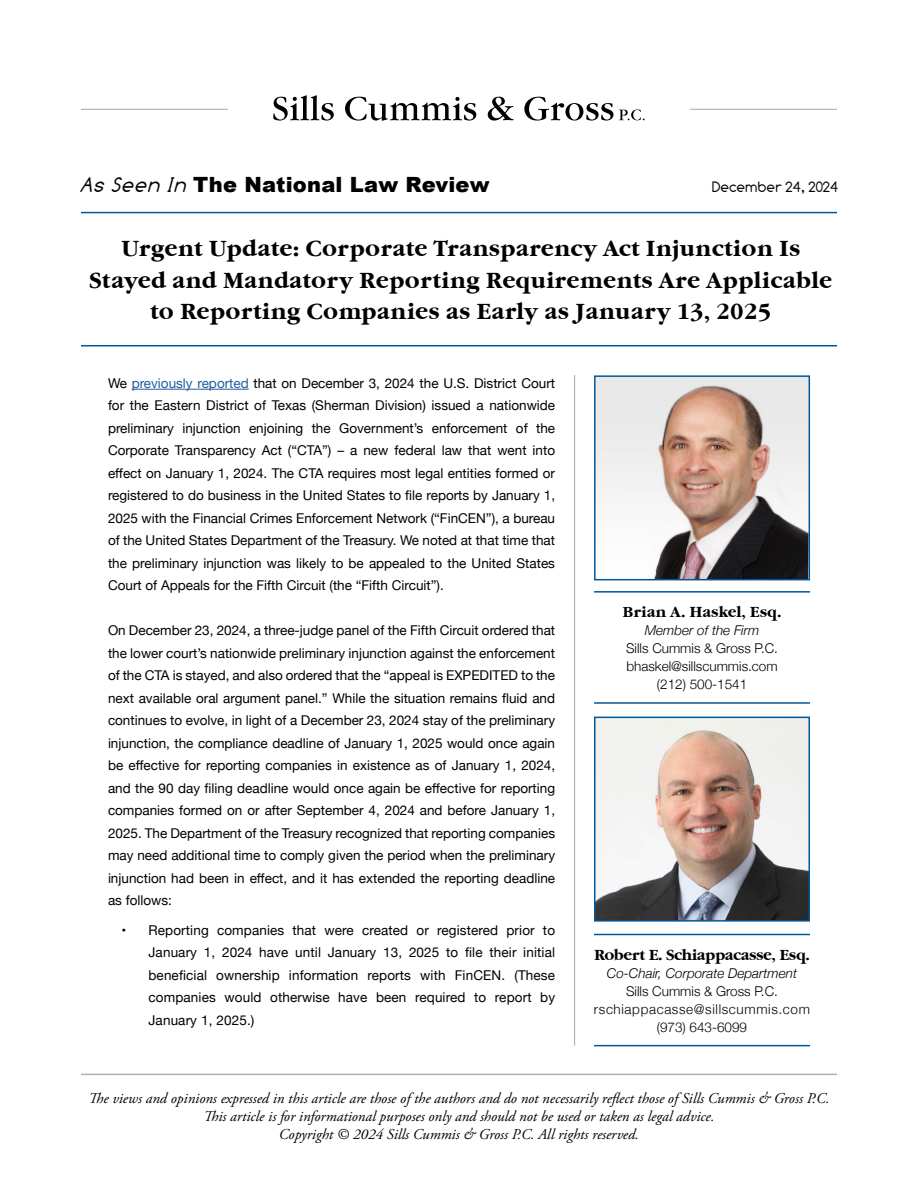
<style>
.page{position:relative;width:918px;height:1188px;background:#fff}
.page>*{position:absolute;margin:0;border:0;box-sizing:border-box;transform-origin:0 0}
.t1{font:700 22.5px/31.5px "Garamond Itc TEE";letter-spacing:.01em;color:#000;text-align:center}
.t2{font:900 21px "Arial";letter-spacing:.01em;color:#000}
.t3{font:italic 15px/18px "Adobe Garamond Pro";color:#000;text-align:center}
.t4{font:700 15px "Garamond Itc TEE";letter-spacing:-.03em;color:#000}
.t5{font:700 15px "Garamond Itc TEE";color:#000}
.t6{font:15px "Comfortaa";color:#000}
.t7{font:13.5px/22.5px "Helvetica Neue";color:#000;text-align:justify}
.t8{font:300 13.5px/18px "Helvetica Neue";letter-spacing:.045em;color:#000;text-align:center}
.t9{font:300 13.5px/18px "Helvetica Neue";color:#000;text-align:center}
.t10{font:italic 300 13.5px "Helvetica Neue";color:#000}
.s1{font-family:"Comfortaa";font-weight:400;font-style:italic}
.s2{color:#215e9e}
</style>
<div class="page">
<hr style="left:574px;top:375px;width:1px;height:671px;background:#adb2b5">
<svg style="left:273px;top:95px;width:372px;height:26px"></svg>
<hr style="left:81px;top:109px;width:147px;height:1px;background:#adb2b5">
<hr style="left:690px;top:109px;width:147px;height:1px;background:#adb2b5">
<hr style="left:81px;top:212px;width:756px;height:1px;background:#00589c">
<hr style="left:81px;top:345px;width:756px;height:1px;background:#00589c">
<hr style="left:81px;top:1074px;width:756px;height:1px;background:#adb2b5">
<img style="left:597px;top:378px;width:210px;height:199px">
<div style="left:594px;top:375px;width:216px;height:205px;border:2px solid #00589c"></div>
<img style="left:597px;top:720px;width:210px;height:199px">
<div style="left:594px;top:717px;width:216px;height:205px;border:2px solid #00589c"></div>
<hr style="left:594px;top:591px;width:216px;height:2px;background:#00589c">
<hr style="left:594px;top:934px;width:216px;height:1px;background:#00589c">
<hr style="left:594px;top:702px;width:216px;height:2px;background:#00589c">
<hr style="left:594px;top:1045px;width:216px;height:1px;background:#00589c">
<hr style="left:132px;top:389px;width:117px;height:1px;background:#215e9e">
<h2 class="t2" style="left:80px;top:169px;width:411px"><span class="s1">As Seen In</span> The National Law Review</h2>
<p class="t6" style="left:712px;top:178px;width:128px">December 24, 2024</p>
<h1 class="t1" style="left:89px;top:233px;width:745px">Urgent Update: Corporate Transparency Act Injunction Is<br>Stayed and Mandatory Reporting Requirements Are Applicable to Reporting Companies as Early as January 13, 2025</h1>
<p class="t7" style="left:108px;top:373px;width:449px">We <span class="s2">previously reported</span> that on December 3, 2024 the U.S. District Court for the Eastern District of Texas (Sherman Division) issued a nationwide preliminary injunction enjoining the Government’s enforcement of the Corporate Transparency Act (“CTA”) – a new federal law that went into effect on January 1, 2024. The CTA requires most legal entities formed or registered to do business in the United States to file reports by January 1, 2025 with the Financial Crimes Enforcement Network (“FinCEN”), a bureau of the United States Department of the Treasury. We noted at that time that the preliminary injunction was likely to be appealed to the United States Court of Appeals for the Fifth Circuit (the “Fifth Circuit”).</p>
<p class="t7" style="left:108px;top:620px;width:449px">On December 23, 2024, a three-judge panel of the Fifth Circuit ordered that the lower court’s nationwide preliminary injunction against the enforcement of the CTA is stayed, and also ordered that the “appeal is EXPEDITED to the next available oral argument panel.” While the situation remains fluid and continues to evolve, in light of a December 23, 2024 stay of the preliminary injunction, the compliance deadline of January 1, 2025 would once again be effective for reporting companies in existence as of January 1, 2024, and the 90 day filing deadline would once again be effective for reporting companies formed on or after September 4, 2024 and before January 1, 2025. The Department of the Treasury recognized that reporting companies may need additional time to comply given the period when the preliminary injunction had been in effect, and it has extended the reporting deadline as follows:</p>
<p class="t7" style="left:148px;top:919px;width:408px;text-indent:-27px">• Reporting companies that were created or registered prior to January 1, 2024 have until January 13, 2025 to file their initial beneficial ownership information reports with FinCEN. (These companies would otherwise have been required to report by January 1, 2025.)</p>
<p class="t5" style="left:623px;top:603px;width:160px">Brian A. Haskel, Esq.</p>
<p class="t10" style="left:645px;top:619px;width:116px">Member of the Firm</p>
<p class="t9" style="left:626px;top:638px;width:153px">Sills Cummis &amp; Gross P.C. bhaskel@sillscummis.com (212) 500-1541</p>
<p class="t4" style="left:594px;top:946px;width:217px">Robert E. Schiappacasse, Esq.</p>
<p class="t10" style="left:607px;top:962px;width:192px">Co-Chair, Corporate Department</p>
<p class="t8" style="left:594px;top:981px;width:217px">Sills Cummis &amp; Gross P.C. rschiappacasse@sillscummis.com (973) 643-6099</p>
<p class="t3" style="left:89px;top:1090px;width:742px">The views and opinions expressed in this article are those of the authors and do not necessarily reflect those of Sills Cummis &amp; Gross P.C.<br>This article is for informational purposes only and should not be used or taken as legal advice.<br>Copyright © 2024 Sills Cummis &amp; Gross P.C. All rights reserved.</p>
</div>
